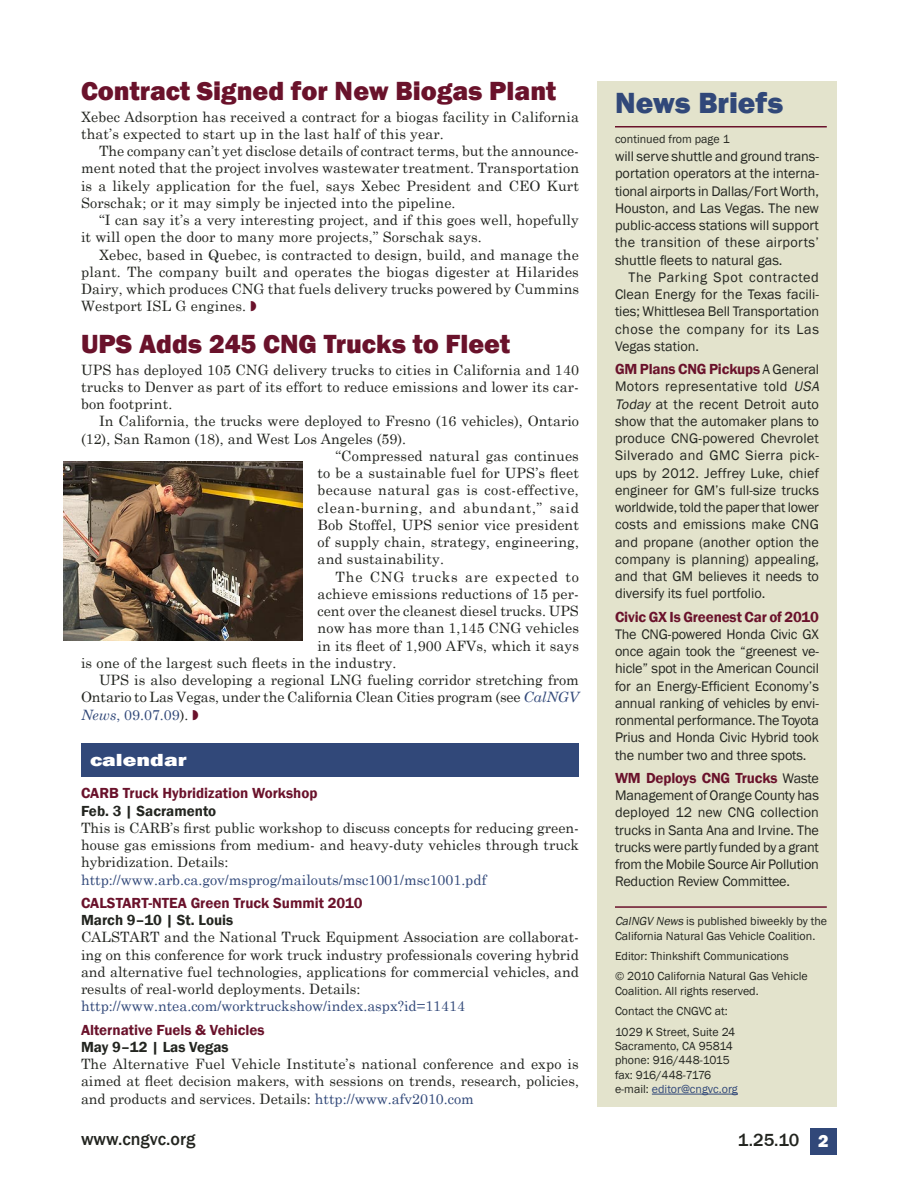
<style>
.page{position:relative;width:918px;height:1188px;background:#fff}
.page>*{position:absolute;margin:0;border:0;box-sizing:border-box;transform-origin:0 0}
.box_dept__hed{font:800 30px "Franklin Gothic";color:#314879}
.news_hed_2{font:800 27px "Franklin Gothic";color:#6a122b}
.t1{font:500 18px "Franklin Gothic";color:#232520}
.t2{font:800 18px "Franklin Gothic";color:#fff;scale:1.3 1}
.t3{font:800 18px "Franklin Gothic";color:#fff}
.box_body_space_above{font:600 15px "Franklin Gothic";letter-spacing:-.01em;color:#6a122b}
.body_text_space_above{font:600 15px "Franklin Gothic";color:#6a122b}
.body_text_opening_graf{font:600 15px "Franklin Gothic";color:#232520}
.body_text_opening_graf-2{font:600 15px "Franklin Gothic";color:#6a122b}
.body_text_space_above-2{font:600 15px "Franklin Gothic";color:#232520}
.body_text_indent{font:14.25px/17.2px "Century Schoolbook";letter-spacing:.01em;color:#232520;text-align:justify}
.box_body_space_above-2{font:14.25px/17.2px "Franklin Gothic";color:#232520;text-align:justify}
.body_text_opening_graf-3{font:14.25px/17.2px "Century Schoolbook";letter-spacing:.01em;color:#232520;text-align:justify}
.box_body_indent{font:14.25px/17.2px "Franklin Gothic";color:#232520;text-align:justify}
.body_text_opening_graf-4{font:14.25px "Century Schoolbook";color:#314879}
.body_text_indent-2{font:14.25px "Century Schoolbook";letter-spacing:.055em;color:#232520}
.continued_from{font:12px/14.4px "Franklin Gothic";color:#232520}
.t4{font:12px "Franklin Gothic";color:#314879}
.continued_from-2{font:12px "Franklin Gothic";letter-spacing:-.035em;color:#232520}
.s1{color:#6a122b}
.s2{font-style:italic;color:#314879}
.s3{color:#314879}
.s4{font-weight:400;font-size:14.25px;color:#232520}
.s5{font-style:italic}
.s6{color:#232520}
</style>
<div class="page">
<div style="left:597px;top:81px;width:240px;height:1026px;background:#e3e3cc"></div>
<hr style="left:615px;top:126px;width:212px;height:2px;background:#6a122b">
<hr style="left:652px;top:1094px;width:86px;height:1px;background:#314879">
<hr style="left:615px;top:906px;width:212px;height:2px;background:#6a122b">
<div style="left:810px;top:1128px;width:27px;height:26px;background:#314879"></div>
<div style="left:81px;top:743px;width:498px;height:34px;background:#314879"></div>
<img style="left:63px;top:461px;width:240px;height:179px">
<p class="news_hed_2" style="left:81px;top:73px;width:477px">Contract Signed for New Biogas Plant</p>
<p class="body_text_opening_graf-3" style="left:81px;top:107px;width:500px">Xebec Adsorption has received a contract for a biogas facility in California that’s expected to start up in the last half of this year.</p>
<p class="body_text_indent" style="left:81px;top:141px;width:500px;text-indent:18px">The company can’t yet disclose details of contract terms, but the announce&shy;ment noted that the project involves wastewater treatment. Transportation is a likely application for the fuel, says Xebec President and CEO Kurt Sorschak; or it may simply be injected into the pipeline.</p>
<p class="body_text_indent" style="left:81px;top:210px;width:499px;text-indent:18px">“I can say it’s a very interesting project, and if this goes well, hopefully it will open the door to many more projects,” Sorschak says.</p>
<p class="body_text_indent" style="left:81px;top:245px;width:500px;text-indent:18px">Xebec, based in Quebec, is contracted to design, build, and manage the plant. The company built and operates the biogas digester at Hilarides Dairy, which produces CNG that fuels delivery trucks powered by Cummins Westport ISL G engines. <span class="s1">◗</span></p>
<p class="news_hed_2" style="left:81px;top:326px;width:431px">UPS Adds 245 CNG Trucks to Fleet</p>
<p class="body_text_opening_graf-3" style="left:81px;top:360px;width:500px">UPS has deployed 105 CNG delivery trucks to cities in California and 140 trucks to Denver as part of its effort to reduce emissions and lower its car&shy;bon footprint.</p>
<p class="body_text_indent" style="left:81px;top:411px;width:499px;text-indent:18px">In California, the trucks were deployed to Fresno (16 vehicles), Ontario (12), San Ramon (18), and West Los Angeles (59).</p>
<p class="body_text_indent" style="left:318px;top:446px;width:263px;text-indent:18px">“Compressed natural gas continues to be a sustainable fuel for UPS’s fleet because natural gas is cost-effective, clean-burning, and abundant,” said Bob Stoffel, UPS senior vice president of supply chain, strategy, engineering, and sustainability.</p>
<p class="body_text_indent-2" style="left:336px;top:564px;width:245px">The CNG trucks are expected to</p>
<p class="body_text_indent" style="left:318px;top:584px;width:263px">achieve emissions reductions of 15 per-</p>
<p class="body_text_indent" style="left:318px;top:601px;width:263px">cent over the cleanest diesel trucks. UPS</p>
<p class="body_text_indent" style="left:318px;top:618px;width:263px">now has more than 1,145 CNG vehicles</p>
<p class="body_text_indent" style="left:318px;top:636px;width:263px">in its fleet of 1,900 AFVs, which it says</p>
<p class="body_text_indent" style="left:81px;top:653px;width:317px">is one of the largest such fleets in the industry.</p>
<p class="body_text_indent" style="left:81px;top:670px;width:499px;text-indent:18px">UPS is also developing a regional LNG fueling corridor stretching from Ontario to Las Vegas, under the California Clean Cities program (see <span class="s2">CalNGV News</span><span class="s3">, 09.07.09</span>). <span class="s1">◗</span></p>
<p class="t2" style="left:90px;top:749px;width:76px">calendar</p>
<p class="body_text_opening_graf-2" style="left:81px;top:784px;width:238px">CARB Truck Hybridization Workshop</p>
<p class="body_text_opening_graf" style="left:81px;top:801px;width:137px">Feb. 3 | Sacramento</p>
<p class="body_text_opening_graf-3" style="left:81px;top:818px;width:500px">This is CARB’s first public workshop to discuss concepts for reducing green&shy;house gas emissions from medium- and heavy-duty vehicles through truck hybridization. Details:</p>
<p class="body_text_opening_graf-4" style="left:81px;top:868px;width:407px">http://www.arb.ca.gov/msprog/mailouts/msc1001/msc1001.pdf</p>
<p class="body_text_space_above" style="left:81px;top:894px;width:283px">CALSTART-NTEA Green Truck Summit 2010</p>
<p class="body_text_space_above-2" style="left:81px;top:911px;width:154px">March 9–10 | St. Louis</p>
<p class="body_text_opening_graf-3" style="left:81px;top:927px;width:499px">CALSTART and the National Truck Equipment Association are collaborat&shy;ing on this conference for work truck industry professionals covering hybrid and alternative fuel technologies, applications for commercial vehicles, and results of real-world deployments. Details:</p>
<p class="body_text_opening_graf-4" style="left:81px;top:994px;width:385px">http://www.ntea.com/worktruckshow/index.aspx?id=11414</p>
<p class="body_text_space_above" style="left:81px;top:1020px;width:185px">Alternative Fuels &amp; Vehicles</p>
<p class="body_text_opening_graf" style="left:81px;top:1038px;width:149px">May 9–12 | Las Vegas</p>
<p class="body_text_opening_graf-3" style="left:81px;top:1054px;width:499px">The Alternative Fuel Vehicle Institute’s national conference and expo is aimed at fleet decision makers, with sessions on trends, research, policies, and products and services. Details: <span class="s3">http://www.afv2010.com</span></p>
<p class="box_dept__hed" style="left:615px;top:83px;width:170px">News Briefs</p>
<p class="box_body_space_above-2" style="left:615px;top:148px;width:206px">will serve shuttle and ground trans&shy;portation operators at the interna&shy;tional airports in Dallas/Fort Worth, Houston, and Las Vegas. The new public-access stations will support the transition of these airports’ shuttle fleets to natural gas.</p>
<p class="box_body_indent" style="left:615px;top:269px;width:206px;text-indent:14px">The Parking Spot contracted Clean Energy for the Texas facili&shy;ties; Whittlesea Bell Transportation chose the company for its Las Vegas station.</p>
<p class="box_body_space_above" style="left:615px;top:360px;width:206px">GM Plans CNG Pickups <span class="s4">A General</span></p>
<p class="box_body_space_above-2" style="left:615px;top:378px;width:209px;text-align:left">Motors representative told <span class="s5">USA<br>Today</span> at the recent Detroit auto show that the automaker plans to produce CNG-powered Chevrolet<br>Silverado and GMC Sierra pick&shy;ups by 2012. Jeffrey Luke, chief engineer for GM’s full-size trucks worldwide, told the paper that lower costs and emissions make CNG and propane (another option the company is planning) appealing, and that GM believes it needs to diversify its fuel portfolio.</p>
<p class="box_body_space_above" style="left:615px;top:607px;width:205px">Civic GX Is Greenest Car of 2010</p>
<p class="box_body_space_above-2" style="left:615px;top:626px;width:205px">The CNG-powered Honda Civic GX once again took the “greenest ve&shy;hicle” spot in the American Council for an Energy-Efficient Economy’s annual ranking of vehicles by envi&shy;ronmental performance. The Toyota Prius and Honda Civic Hybrid took the number two and three spots.</p>
<p class="box_body_space_above" style="left:615px;top:769px;width:206px">WM Deploys CNG Trucks <span class="s4">Waste</span></p>
<p class="box_body_space_above-2" style="left:615px;top:787px;width:206px">Management of Orange County has deployed 12 new CNG collection trucks in Santa Ana and Irvine. The trucks were partly funded by a grant from the Mobile Source Air Pollution Reduction Review Committee.</p>
<p class="continued_from" style="left:615px;top:914px;width:214px"><span class="s5">CalNGV News</span> is published biweekly by the<br>California Natural Gas Vehicle Coalition.</p>
<p class="continued_from" style="left:615px;top:949px;width:175px">Editor: Thinkshift Communications</p>
<p class="continued_from" style="left:615px;top:969px;width:194px">© 2010 California Natural Gas Vehicle<br>Coalition. All rights reserved.</p>
<p class="continued_from" style="left:615px;top:1004px;width:114px">Contact the CNGVC at:</p>
<p class="continued_from" style="left:615px;top:1025px;width:122px">1029 K Street, Suite 24</p>
<p class="continued_from" style="left:615px;top:1039px;width:120px">Sacramento, CA 95814</p>
<p class="continued_from" style="left:615px;top:1053px;width:116px">phone: 916/448-1015</p>
<p class="continued_from-2" style="left:615px;top:1067px;width:98px">fax: 916/448-7176</p>
<p class="t4" style="left:615px;top:1082px;width:124px"><span class="s6">e-mail:</span> editor@cngvc.org</p>
<p class="continued_from" style="left:615px;top:132px;width:116px">continued from page 1</p>
<p class="t1" style="left:81px;top:1128px;width:116px">www.cngvc.org</p>
<p class="t1" style="left:738px;top:1129px;width:63px">1.25.10</p>
<p class="t3" style="left:818px;top:1130px;width:12px">2</p>
</div>
